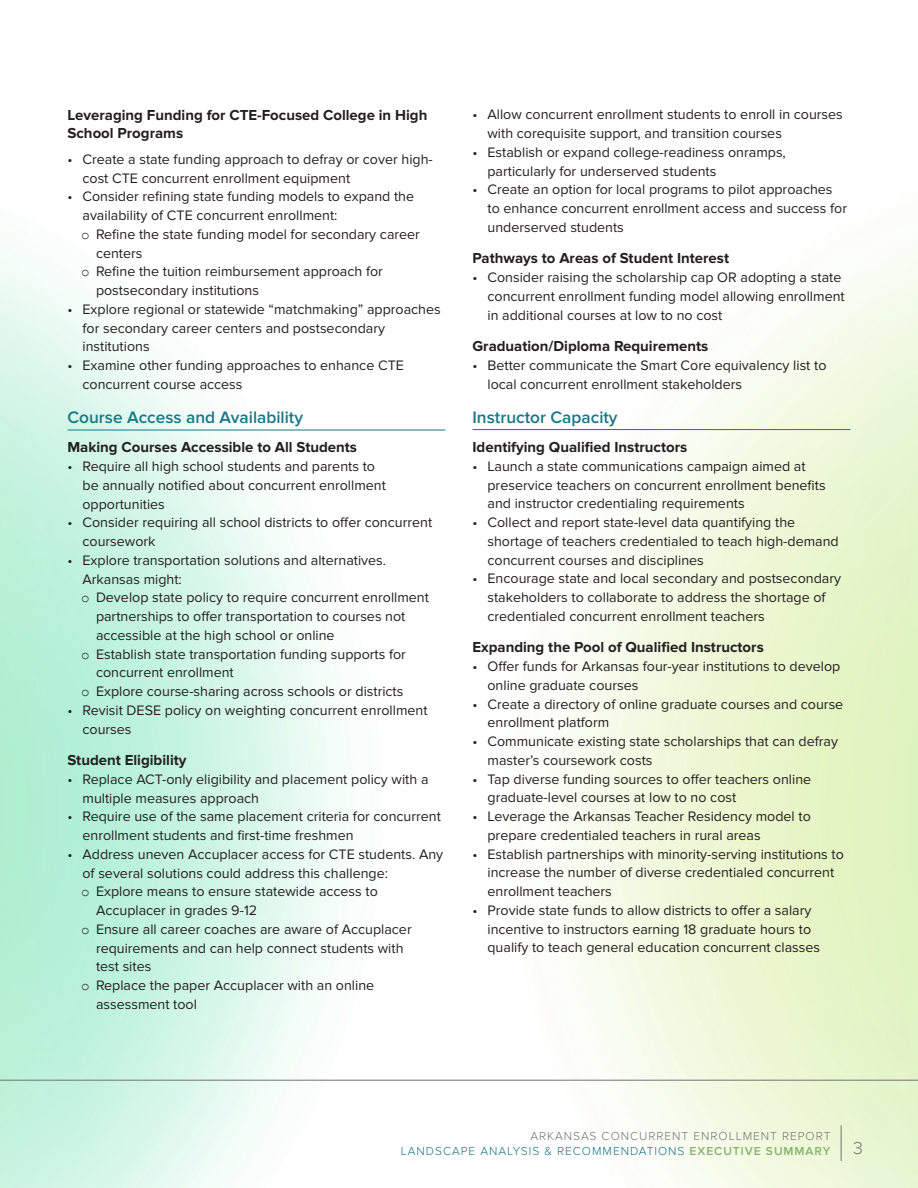
<style>
.page{position:relative;width:918px;height:1188px;background:#fff}
.page>*{position:absolute;margin:0;border:0;box-sizing:border-box;transform-origin:0 0}
.t1{font:300 18px "Proxima Nova";color:#737373}
.New_Heading_2_rule{font:600 17.25px "Proxima Nova";color:#1a7785}
.New_Heading_3_black{font:700 15px/18px "Proxima Nova";color:#231f20}
.Bullets{font:14.25px/18.8px "Proxima Nova";color:#231f20}
.t2{font:300 12px/15px "Proxima Nova";letter-spacing:.08em;color:#737373;text-align:right}
.s1{font-family:"Courier New"}
.s2{color:#1a7785}
.s3{font-weight:600;color:#88b46c}
</style>
<div class="page">
<hr style="left:68px;top:430px;width:378px;height:1px;background:#1a7785">
<hr style="left:472px;top:429px;width:378px;height:1px;background:#1a7785">
<hr style="left:841px;top:1125px;width:1px;height:36px;background:#737373">
<hr style="left:0;top:1080px;width:918px;height:1px;background:#737373">
<p class="New_Heading_3_black" style="left:68px;top:107px;width:361px">Leveraging Funding for CTE-Focused College in High<br>School Programs</p>
<p class="Bullets" style="left:82px;top:150px;width:352px;text-indent:-15px">• Create a state funding approach to defray or cover high&shy;cost CTE concurrent enrollment equipment</p>
<p class="Bullets" style="left:82px;top:188px;width:333px;text-indent:-15px">• Consider refining state funding models to expand the availability of CTE concurrent enrollment:</p>
<p class="Bullets" style="left:96px;top:225px;width:325px;text-indent:-15px"><span class="s1">o</span> Refine the state funding model for secondary career centers</p>
<p class="Bullets" style="left:96px;top:263px;width:288px;text-indent:-15px"><span class="s1">o</span> Refine the tuition reimbursement approach for postsecondary institutions</p>
<p class="Bullets" style="left:82px;top:300px;width:360px;text-indent:-15px">• Explore regional or statewide “matchmaking” approaches for secondary career centers and postsecondary institutions</p>
<p class="Bullets" style="left:82px;top:356px;width:323px;text-indent:-15px">• Examine other funding approaches to enhance CTE concurrent course access</p>
<p class="New_Heading_2_rule" style="left:68px;top:407px;width:237px">Course Access and Availability</p>
<p class="New_Heading_3_black" style="left:68px;top:439px;width:291px">Making Courses Accessible to All Students</p>
<p class="Bullets" style="left:82px;top:457px;width:305px;text-indent:-15px">• Require all high school students and parents to be annually notified about concurrent enrollment opportunities</p>
<p class="Bullets" style="left:82px;top:514px;width:351px;text-indent:-15px">• Consider requiring all school districts to offer concurrent coursework</p>
<p class="Bullets" style="left:82px;top:551px;width:305px;text-indent:-15px">• Explore transportation solutions and alternatives.<br>Arkansas might:</p>
<p class="Bullets" style="left:96px;top:589px;width:335px;text-indent:-15px"><span class="s1">o</span> Develop state policy to require concurrent enrollment partnerships to offer transportation to courses not accessible at the high school or online</p>
<p class="Bullets" style="left:96px;top:645px;width:311px;text-indent:-15px"><span class="s1">o</span> Establish state transportation funding supports for concurrent enrollment</p>
<p class="Bullets" style="left:81px;top:682px;width:324px"><span class="s1">o</span> Explore course-sharing across schools or districts</p>
<p class="Bullets" style="left:82px;top:701px;width:347px;text-indent:-15px">• Revisit DESE policy on weighting concurrent enrollment courses</p>
<p class="New_Heading_3_black" style="left:68px;top:752px;width:121px">Student Eligibility</p>
<p class="Bullets" style="left:82px;top:770px;width:348px;text-indent:-15px">• Replace ACT-only eligibility and placement policy with a multiple measures approach</p>
<p class="Bullets" style="left:82px;top:808px;width:360px;text-indent:-15px">• Require use of the same placement criteria for concurrent enrollment students and first-time freshmen</p>
<p class="Bullets" style="left:82px;top:845px;width:362px;text-indent:-15px">• Address uneven Accuplacer access for CTE students. Any of several solutions could address this challenge:</p>
<p class="Bullets" style="left:96px;top:883px;width:283px;text-indent:-15px"><span class="s1">o</span> Explore means to ensure statewide access to<br>Accuplacer in grades 9-12</p>
<p class="Bullets" style="left:96px;top:920px;width:317px;text-indent:-15px"><span class="s1">o</span> Ensure all career coaches are aware of Accuplacer requirements and can help connect students with test sites</p>
<p class="Bullets" style="left:96px;top:976px;width:280px;text-indent:-15px"><span class="s1">o</span> Replace the paper Accuplacer with an online assessment tool</p>
<p class="Bullets" style="left:488px;top:105px;width:357px;text-indent:-15px">• Allow concurrent enrollment students to enroll in courses with corequisite support, and transition courses</p>
<p class="Bullets" style="left:488px;top:143px;width:300px;text-indent:-15px">• Establish or expand college-readiness onramps, particularly for underserved students</p>
<p class="Bullets" style="left:488px;top:180px;width:361px;text-indent:-15px">• Create an option for local programs to pilot approaches to enhance concurrent enrollment access and success for underserved students</p>
<p class="New_Heading_3_black" style="left:472px;top:250px;width:258px">Pathways to Areas of Student Interest</p>
<p class="Bullets" style="left:488px;top:268px;width:359px;text-indent:-15px">• Consider raising the scholarship cap OR adopting a state concurrent enrollment funding model allowing enrollment in additional courses at low to no cost</p>
<p class="New_Heading_3_black" style="left:472px;top:337px;width:237px">Graduation/Diploma Requirements</p>
<p class="Bullets" style="left:488px;top:356px;width:341px;text-indent:-15px">• Better communicate the Smart Core equivalency list to local concurrent enrollment stakeholders</p>
<p class="New_Heading_2_rule" style="left:472px;top:407px;width:147px">Instructor Capacity</p>
<p class="New_Heading_3_black" style="left:472px;top:438px;width:216px">Identifying Qualified Instructors</p>
<p class="Bullets" style="left:488px;top:457px;width:340px;text-indent:-15px">• Launch a state communications campaign aimed at preservice teachers on concurrent enrollment benefits and instructor credentialing requirements</p>
<p class="Bullets" style="left:488px;top:513px;width:353px;text-indent:-15px">• Collect and report state-level data quantifying the shortage of teachers credentialed to teach high-demand concurrent courses and disciplines</p>
<p class="Bullets" style="left:488px;top:569px;width:355px;text-indent:-15px">• Encourage state and local secondary and postsecondary stakeholders to collaborate to address the shortage of credentialed concurrent enrollment teachers</p>
<p class="New_Heading_3_black" style="left:472px;top:639px;width:293px">Expanding the Pool of Qualified Instructors</p>
<p class="Bullets" style="left:488px;top:657px;width:354px;text-indent:-15px">• Offer funds for Arkansas four-year institutions to develop online graduate courses</p>
<p class="Bullets" style="left:488px;top:695px;width:357px;text-indent:-15px">• Create a directory of online graduate courses and course enrollment platform</p>
<p class="Bullets" style="left:488px;top:732px;width:352px;text-indent:-15px">• Communicate existing state scholarships that can defray master’s coursework costs</p>
<p class="Bullets" style="left:488px;top:770px;width:325px;text-indent:-15px">• Tap diverse funding sources to offer teachers online graduate-level courses at low to no cost</p>
<p class="Bullets" style="left:488px;top:807px;width:325px;text-indent:-15px">• Leverage the Arkansas Teacher Residency model to prepare credentialed teachers in rural areas</p>
<p class="Bullets" style="left:488px;top:845px;width:358px;text-indent:-15px">• Establish partnerships with minority-serving institutions to increase the number of diverse credentialed concurrent enrollment teachers</p>
<p class="Bullets" style="left:488px;top:901px;width:334px;text-indent:-15px">• Provide state funds to allow districts to offer a salary incentive to instructors earning 18 graduate hours to qualify to teach general education concurrent classes</p>
<p class="t2" style="left:401px;top:1128px;width:431px">ARKANSAS CONCURRENT ENROLLMENT REPORT<br><span class="s2">LANDSCAPE ANALYSIS &amp; RECOMMENDATIONS</span> <span class="s3">EXECUTIVE SUMMARY</span></p>
<p class="t1" style="left:853px;top:1137px;width:11px">3</p>
</div>
